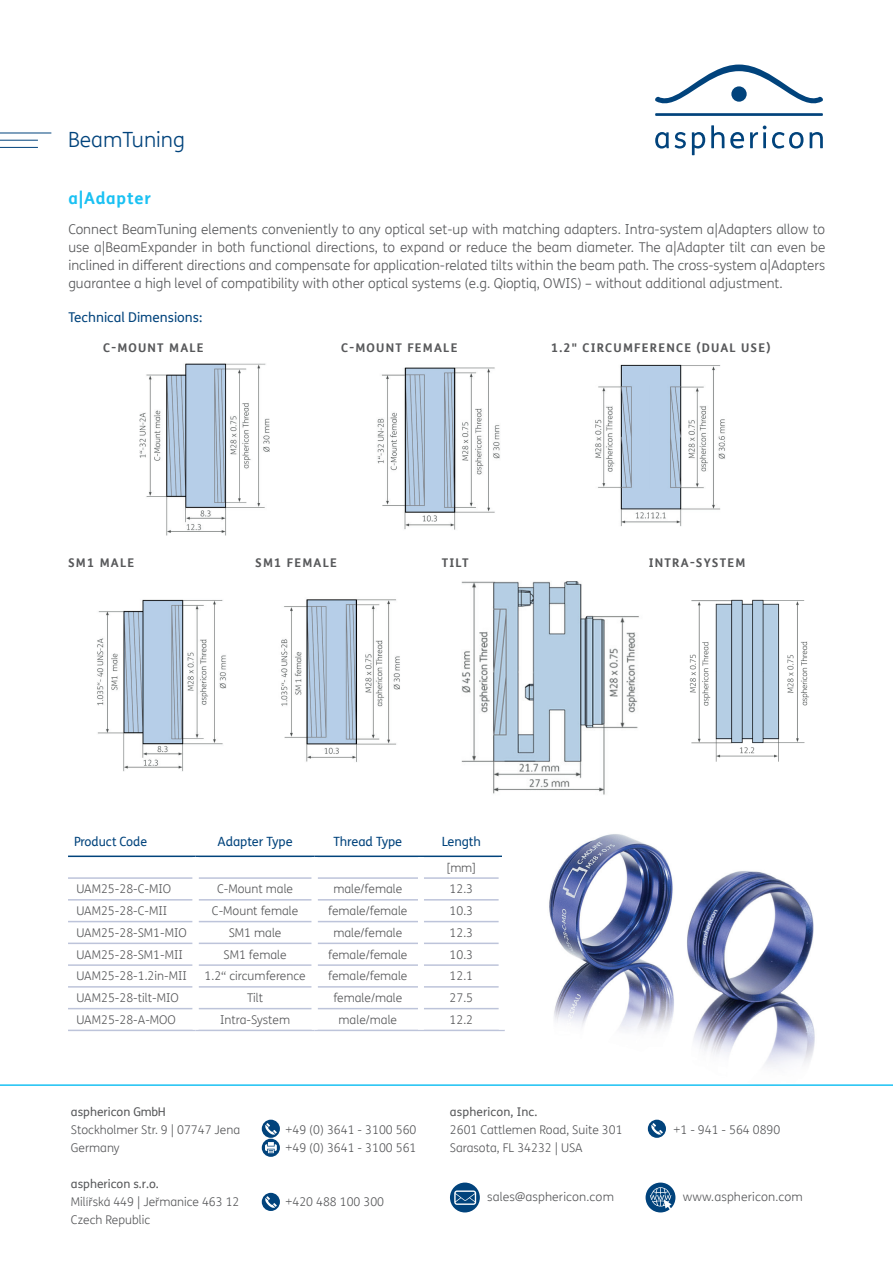
<style>
.page{position:relative;width:893px;height:1263px;background:#fff}
.page>*{position:absolute;margin:0;border:0;box-sizing:border-box;transform-origin:0 0}
.t1{font:300 21px "FS Me Pro";color:#01437c}
.t2{font:700 16.5px "FS Me Pro";letter-spacing:.05em;color:#1ac1f3}
.t3{font:300 13.5px/18px "FS Me Pro";color:#57585a;text-align:justify}
.t4{font:13.5px "FS Me Pro";color:#01437c}
.t5{font:12.75px "FS Me Pro";letter-spacing:-.005em;color:#01437c}
.t6{font:300 12px/18px "FS Me Pro";color:#57585a}
.t7{font:700 12px "FS Me Pro";letter-spacing:.1em;color:#57585a}
.t8{font:12px "FS Me Pro";color:#57585a}
</style>
<div class="page">
<svg style="left:655px;top:132px;width:31px;height:17px"></svg>
<svg style="left:692px;top:132px;width:13px;height:23px"></svg>
<svg style="left:711px;top:125px;width:13px;height:23px"></svg>
<svg style="left:730px;top:132px;width:14px;height:17px"></svg>
<svg style="left:750px;top:126px;width:16px;height:22px"></svg>
<svg style="left:772px;top:132px;width:31px;height:17px"></svg>
<svg style="left:810px;top:132px;width:13px;height:16px"></svg>
<svg style="left:655px;top:65px;width:168px;height:51px"></svg>
<hr style="left:0;top:133px;width:51px;height:1px;background:#01437c">
<hr style="left:0;top:140px;width:38px;height:1px;background:#01437c">
<hr style="left:0;top:147px;width:38px;height:1px;background:#01437c">
<hr style="left:68px;top:877px;width:125px;height:2px;background:#bdc4da">
<hr style="left:199px;top:877px;width:113px;height:2px;background:#bdc4da">
<hr style="left:318px;top:877px;width:100px;height:2px;background:#bdc4da">
<hr style="left:424px;top:877px;width:75px;height:2px;background:#bdc4da">
<hr style="left:68px;top:899px;width:125px;height:1px;background:#bdc4da">
<hr style="left:199px;top:899px;width:113px;height:1px;background:#bdc4da">
<hr style="left:318px;top:899px;width:100px;height:1px;background:#bdc4da">
<hr style="left:424px;top:899px;width:75px;height:1px;background:#bdc4da">
<hr style="left:68px;top:921px;width:125px;height:1px;background:#bdc4da">
<hr style="left:199px;top:921px;width:113px;height:1px;background:#bdc4da">
<hr style="left:318px;top:921px;width:100px;height:1px;background:#bdc4da">
<hr style="left:424px;top:921px;width:75px;height:1px;background:#bdc4da">
<hr style="left:68px;top:942px;width:125px;height:2px;background:#bdc4da">
<hr style="left:199px;top:942px;width:113px;height:2px;background:#bdc4da">
<hr style="left:318px;top:942px;width:100px;height:2px;background:#bdc4da">
<hr style="left:424px;top:942px;width:75px;height:2px;background:#bdc4da">
<hr style="left:68px;top:964px;width:125px;height:2px;background:#bdc4da">
<hr style="left:199px;top:964px;width:113px;height:2px;background:#bdc4da">
<hr style="left:318px;top:964px;width:100px;height:2px;background:#bdc4da">
<hr style="left:424px;top:964px;width:75px;height:2px;background:#bdc4da">
<hr style="left:68px;top:986px;width:125px;height:1px;background:#bdc4da">
<hr style="left:199px;top:986px;width:113px;height:1px;background:#bdc4da">
<hr style="left:318px;top:986px;width:100px;height:1px;background:#bdc4da">
<hr style="left:424px;top:986px;width:75px;height:1px;background:#bdc4da">
<hr style="left:68px;top:1008px;width:125px;height:1px;background:#bdc4da">
<hr style="left:199px;top:1008px;width:113px;height:1px;background:#bdc4da">
<hr style="left:318px;top:1008px;width:100px;height:1px;background:#bdc4da">
<hr style="left:424px;top:1008px;width:75px;height:1px;background:#bdc4da">
<hr style="left:68px;top:1030px;width:128px;height:1px;background:#bdc4da">
<hr style="left:196px;top:1030px;width:119px;height:1px;background:#bdc4da">
<hr style="left:315px;top:1030px;width:106px;height:1px;background:#bdc4da">
<hr style="left:421px;top:1030px;width:84px;height:1px;background:#bdc4da">
<hr style="left:68px;top:855px;width:128px;height:2px;background:#01437c">
<hr style="left:196px;top:855px;width:119px;height:2px;background:#01437c">
<hr style="left:315px;top:855px;width:106px;height:2px;background:#01437c">
<hr style="left:421px;top:855px;width:84px;height:2px;background:#01437c">
<img style="left:549px;top:834px;width:125px;height:197px">
<img style="left:687px;top:871px;width:128px;height:196px">
<img style="left:281px;top:599px;width:119px;height:163px">
<img style="left:377px;top:367px;width:123px;height:163px">
<img style="left:461px;top:581px;width:178px;height:214px">
<img style="left:595px;top:364px;width:54px;height:163px">
<img style="left:97px;top:599px;width:129px;height:172px">
<img style="left:139px;top:363px;width:131px;height:172px">
<img style="left:649px;top:364px;width:76px;height:163px">
<div style="left:502px;top:819px;width:8px;height:188px;background:#fff"></div>
<hr style="left:0;top:1084px;width:893px;height:2px;background:#1ac1f3">
<div style="left:450px;top:1182px;width:30px;height:30px;background:#01437c;border-radius:50%"></div>
<svg style="left:454px;top:1190px;width:22px;height:15px"></svg>
<div style="left:646px;top:1182px;width:29px;height:30px;background:#01437c;border-radius:50%"></div>
<svg style="left:650px;top:1187px;width:22px;height:23px"></svg>
<div style="left:262px;top:1120px;width:18px;height:18px;background:#01437c;border-radius:50%"></div>
<svg style="left:265px;top:1123px;width:12px;height:12px"></svg>
<svg style="left:262px;top:1139px;width:18px;height:18px"></svg>
<svg style="left:265px;top:1142px;width:12px;height:11px"></svg>
<div style="left:262px;top:1193px;width:18px;height:18px;background:#01437c;border-radius:50%"></div>
<svg style="left:265px;top:1196px;width:12px;height:12px"></svg>
<div style="left:648px;top:1120px;width:18px;height:18px;background:#01437c;border-radius:50%"></div>
<svg style="left:651px;top:1123px;width:12px;height:12px"></svg>
<img style="left:689px;top:599px;width:120px;height:163px">
<h1 class="t1" style="left:68px;top:125px;width:118px">BeamTuning</h1>
<h2 class="t2" style="left:68px;top:185px;width:84px">a|Adapter</h2>
<p class="t3" style="left:68px;top:220px;width:758px">Connect BeamTuning elements conveniently to any optical set-up with matching adapters. Intra-system a|Adapters allow to use a|BeamExpander in both functional directions, to expand or reduce the beam diameter. The a|Adapter tilt can even be inclined in different directions and compensate for application-related tilts within the beam path. The cross-system a|Adapters guarantee a high level of compatibility with other optical systems (e.g. Qioptiq, OWIS) – without additional adjustment.</p>
<p class="t4" style="left:68px;top:308px;width:135px">Technical Dimensions:</p>
<p class="t7" style="left:103px;top:338px;width:102px">C-MOUNT MALE</p>
<p class="t7" style="left:341px;top:338px;width:118px">C-MOUNT FEMALE</p>
<p class="t7" style="left:68px;top:553px;width:68px">SM1 MALE</p>
<p class="t7" style="left:255px;top:553px;width:83px">SM1 FEMALE</p>
<p class="t7" style="left:442px;top:553px;width:29px">TILT</p>
<p class="t7" style="left:551px;top:338px;width:221px">1.2" CIRCUMFERENCE (DUAL USE)</p>
<p class="t7" style="left:649px;top:553px;width:98px">INTRA-SYSTEM</p>
<p class="t5" style="left:74px;top:833px;width:75px">Product Code</p>
<p class="t5" style="left:218px;top:833px;width:77px">Adapter Type</p>
<p class="t5" style="left:333px;top:833px;width:70px">Thread Type</p>
<p class="t5" style="left:442px;top:833px;width:41px">Length</p>
<p class="t6" style="left:446px;top:858px;width:31px">[mm]</p>
<p class="t6" style="left:77px;top:880px;width:96px">UAM25-28-C-MIO</p>
<p class="t6" style="left:217px;top:880px;width:77px">C-Mount male</p>
<p class="t6" style="left:333px;top:880px;width:70px">male/female</p>
<p class="t6" style="left:450px;top:880px;width:25px">12.3</p>
<p class="t6" style="left:77px;top:902px;width:92px">UAM25-28-C-MII</p>
<p class="t6" style="left:212px;top:902px;width:88px">C-Mount female</p>
<p class="t6" style="left:328px;top:902px;width:81px">female/female</p>
<p class="t6" style="left:450px;top:902px;width:25px">10.3</p>
<p class="t6" style="left:77px;top:923px;width:112px">UAM25-28-SM1-MIO</p>
<p class="t6" style="left:229px;top:923px;width:54px">SM1 male</p>
<p class="t6" style="left:333px;top:923px;width:70px">male/female</p>
<p class="t6" style="left:450px;top:923px;width:25px">12.3</p>
<p class="t6" style="left:77px;top:945px;width:108px">UAM25-28-SM1-MII</p>
<p class="t6" style="left:224px;top:945px;width:65px">SM1 female</p>
<p class="t6" style="left:328px;top:945px;width:81px">female/female</p>
<p class="t6" style="left:450px;top:945px;width:25px">10.3</p>
<p class="t6" style="left:77px;top:967px;width:112px">UAM25-28-1.2in-MII</p>
<p class="t6" style="left:205px;top:967px;width:103px">1.2“ circumference</p>
<p class="t6" style="left:328px;top:967px;width:81px">female/female</p>
<p class="t6" style="left:450px;top:967px;width:25px">12.1</p>
<p class="t6" style="left:77px;top:989px;width:104px">UAM25-28-tilt-MIO</p>
<p class="t6" style="left:247px;top:989px;width:18px">Tilt</p>
<p class="t6" style="left:333px;top:989px;width:70px">female/male</p>
<p class="t6" style="left:450px;top:989px;width:25px">27.5</p>
<p class="t6" style="left:77px;top:1010px;width:101px">UAM25-28-A-MOO</p>
<p class="t6" style="left:220px;top:1010px;width:72px">Intra-System</p>
<p class="t6" style="left:339px;top:1010px;width:60px">male/male</p>
<p class="t6" style="left:450px;top:1010px;width:25px">12.2</p>
<p class="t8" style="left:71px;top:1103px;width:96px">asphericon GmbH</p>
<p class="t6" style="left:71px;top:1120px;width:171px">Stockholmer Str. 9 | 07747 Jena<br>Germany</p>
<p class="t8" style="left:71px;top:1176px;width:89px">asphericon s.r.o.</p>
<p class="t6" style="left:71px;top:1193px;width:170px">Milířská 449 | Jeřmanice 463 12<br>Czech Republic</p>
<p class="t6" style="left:286px;top:1120px;width:132px">+49 (0) 3641 - 3100 560 +49 (0) 3641 - 3100 561</p>
<p class="t6" style="left:286px;top:1193px;width:100px">+420 488 100 300</p>
<p class="t8" style="left:450px;top:1103px;width:89px">asphericon, Inc.</p>
<p class="t6" style="left:450px;top:1120px;width:174px">2601 Cattlemen Road, Suite 301</p>
<p class="t6" style="left:674px;top:1120px;width:108px">+1 - 941 - 564 0890</p>
<p class="t6" style="left:450px;top:1138px;width:134px">Sarasota, FL 34232 | USA</p>
<p class="t6" style="left:487px;top:1188px;width:128px">sales@asphericon.com</p>
<p class="t6" style="left:683px;top:1188px;width:122px">www.asphericon.com</p>
</div>
